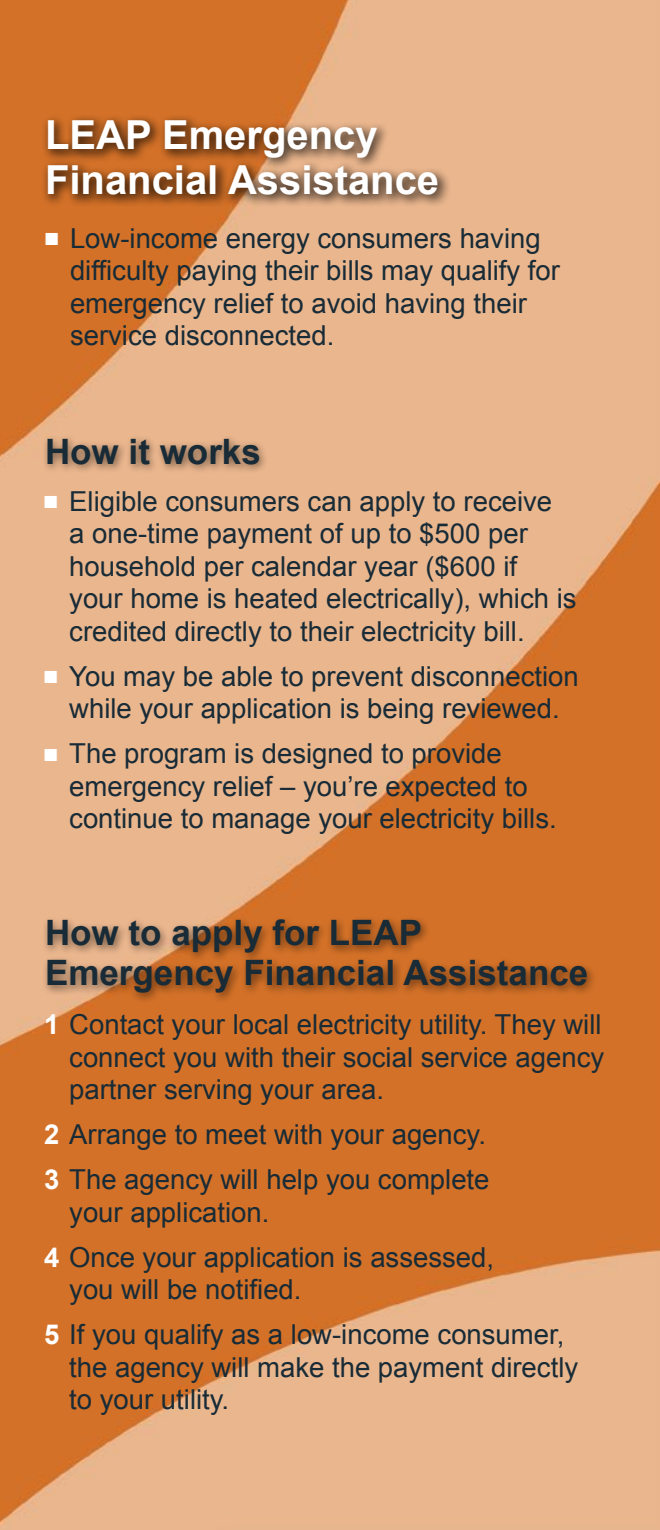
<style>
.page{position:relative;width:660px;height:1530px;background:#fff}
.page>*{position:absolute;margin:0;border:0;box-sizing:border-box;transform-origin:0 0}
.t1{font:700 40px/45px "Arial";color:#fff}
.t2{font:700 35px/40px "Arial";color:#182b36}
.t3{font:27.5px/32.5px "Arial";color:#182b36}
.s1{color:#fff}
.s2{font-weight:700;color:#fff}
</style>
<div class="page">
<img style="left:0;top:0;width:660px;height:1530px">
<div style="left:41px;top:114px;width:411px;height:94px;background:#000;opacity:.65"></div>
<div style="left:42px;top:434px;width:227px;height:40px;background:#000;opacity:.5"></div>
<div style="left:42px;top:916px;width:555px;height:87px;background:#000;opacity:.5"></div>
<h3 class="t1" style="left:45px;top:114px;width:396px">LEAP Emergency<br>Financial Assistance</h3>
<p class="t3" style="left:70px;top:222px;width:492px;text-indent:-25px"><span class="s1">■</span> Low-income energy consumers having difficulty paying their bills may qualify for emergency relief to avoid having their service disconnected.</p>
<h4 class="t2" style="left:45px;top:433px;width:217px">How it works</h4>
<p class="t3" style="left:69px;top:485px;width:509px;text-indent:-25px"><span class="s1">■</span> Eligible consumers can apply to receive<br>a one-time payment of up to $500 per household per calendar year ($600 if your home is heated electrically), which is credited directly to their electricity bill.</p>
<p class="t3" style="left:44px;top:660px;width:536px;text-align:center"><span class="s1">■</span> You may be able to prevent disconnection while your application is being reviewed.</p>
<p class="t3" style="left:69px;top:737px;width:489px;text-indent:-25px"><span class="s1">■</span> The program is designed to provide emergency relief – you’re expected to continue to manage your electricity bills.</p>
<h4 class="t2" style="left:45px;top:914px;width:545px">How to apply for LEAP<br>Emergency Financial Assistance</h4>
<p class="t3" style="left:69px;top:1008px;width:536px;text-align:justify;text-indent:-25px"><span class="s2">1</span> Contact your local electricity utility. They will connect you with their social service agency partner serving your area.</p>
<p class="t3" style="left:44px;top:1118px;width:443px"><span class="s2">2</span> Arrange to meet with your agency.</p>
<p class="t3" style="left:69px;top:1163px;width:422px;text-indent:-25px"><span class="s2">3</span> The agency will help you complete your application.</p>
<p class="t3" style="left:69px;top:1241px;width:426px;text-indent:-25px"><span class="s2">4</span> Once your application is assessed, you will be notified.</p>
<p class="t3" style="left:69px;top:1318px;width:510px;text-indent:-25px"><span class="s2">5</span> If you qualify as a low-income consumer, the agency will make the payment directly to your utility.</p>
</div>
